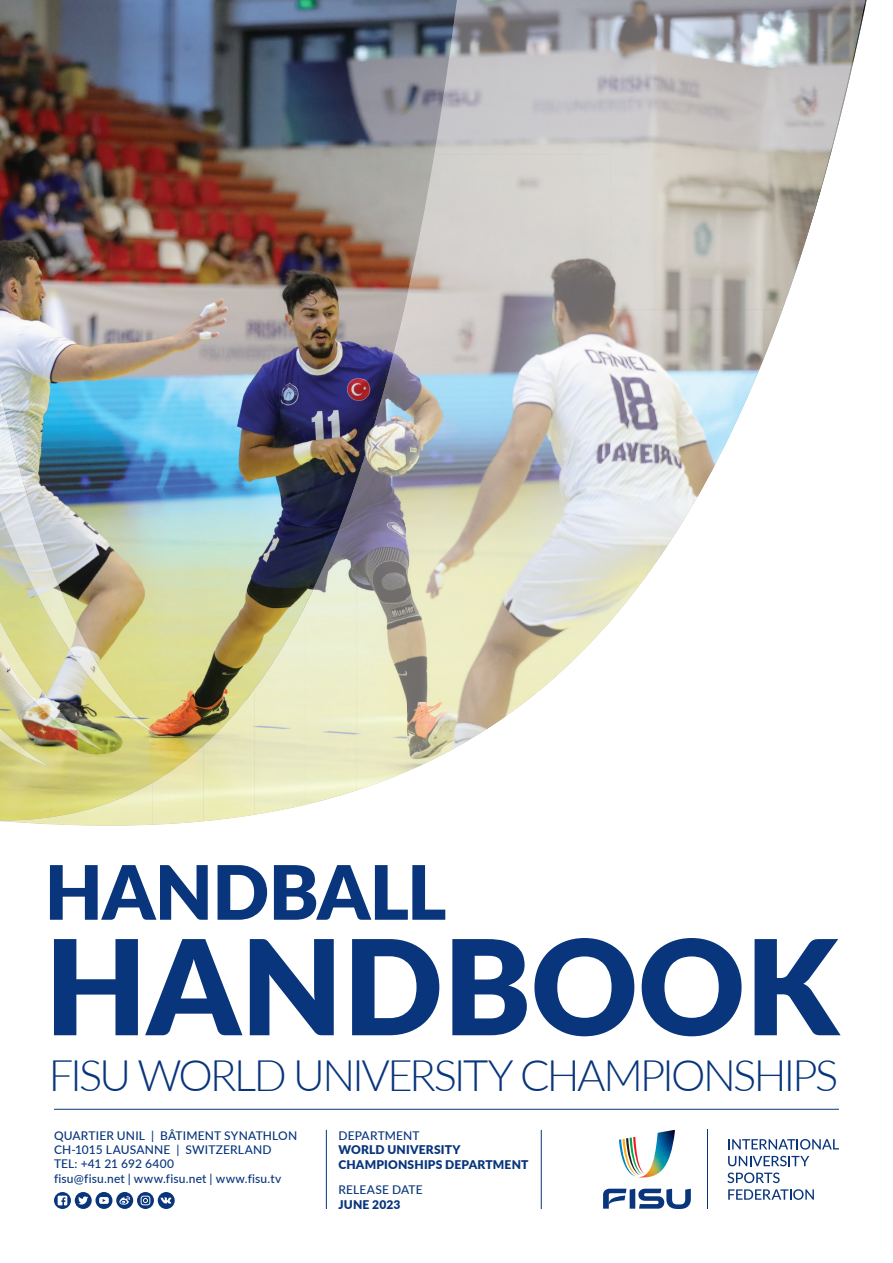
<style>
.page{position:relative;width:893px;height:1263px;background:#fff}
.page>*{position:absolute;margin:0;border:0;box-sizing:border-box;transform-origin:0 0}
.t1{font:900 132px "Lato";color:#08357c}
.t2{font:900 75px "Lato";letter-spacing:-.01em;color:#08357c}
.t3{font:300 43.5px "Lato";letter-spacing:-.06em;color:#08357c}
.t4{font:500 12px/14.4px "Lato";letter-spacing:.015em;color:#08357c}
.t5{font:900 12px/14.5px "Lato";letter-spacing:.015em;color:#08357c}
</style>
<div class="page">
<hr style="left:707px;top:1130px;width:1px;height:79px;background:#08357c">
<svg style="left:728px;top:1139px;width:111px;height:10px"></svg>
<svg style="left:728px;top:1156px;width:81px;height:10px"></svg>
<svg style="left:727px;top:1172px;width:53px;height:11px"></svg>
<svg style="left:728px;top:1189px;width:86px;height:11px"></svg>
<svg style="left:603px;top:1189px;width:88px;height:20px"></svg>
<svg style="left:619px;top:1130px;width:56px;height:48px"></svg>
<hr style="left:54px;top:1109px;width:785px;height:1px;background:#08357c">
<hr style="left:326px;top:1130px;width:1px;height:79px;background:#08357c">
<hr style="left:541px;top:1130px;width:1px;height:79px;background:#08357c">
<svg style="left:54px;top:1192px;width:121px;height:17px"></svg>
<img style="left:0;top:0;width:866px;height:285px">
<img style="left:0;top:285px;width:408px;height:537px">
<img style="left:434px;top:0;width:380px;height:154px">
<img style="left:814px;top:0;width:51px;height:211px">
<img style="left:407px;top:154px;width:408px;height:155px">
<img style="left:356px;top:294px;width:51px;height:497px">
<img style="left:407px;top:309px;width:204px;height:414px">
<img style="left:611px;top:309px;width:153px;height:207px">
<img style="left:763px;top:309px;width:20px;height:51px">
<img style="left:305px;top:482px;width:51px;height:323px">
<img style="left:611px;top:516px;width:75px;height:52px">
<img style="left:254px;top:605px;width:51px;height:210px">
<img style="left:611px;top:568px;width:41px;height:52px">
<img style="left:203px;top:689px;width:52px;height:132px">
<img style="left:152px;top:745px;width:52px;height:80px">
<img style="left:407px;top:722px;width:90px;height:49px">
<img style="left:0;top:782px;width:153px;height:44px">
<h2 class="t2" style="left:45px;top:836px;width:403px">HANDBALL</h2>
<h1 class="t1" style="left:45px;top:888px;width:795px">HANDBOOK</h1>
<h3 class="t3" style="left:49px;top:1045px;width:791px">FISU WORLD UNIVERSITY CHAMPIONSHIPS</h3>
<p class="t4" style="left:338px;top:1127px;width:83px">DEPARTMENT</p>
<p class="t5" style="left:338px;top:1142px;width:191px">WORLD UNIVERSITY<br>CHAMPIONSHIPS DEPARTMENT</p>
<p class="t4" style="left:338px;top:1182px;width:86px">RELEASE DATE</p>
<p class="t5" style="left:338px;top:1197px;width:64px">JUNE 2023</p>
<p class="t4" style="left:54px;top:1127px;width:245px">QUARTIER UNIL | BÂTIMENT SYNATHLON<br>CH-1015 LAUSANNE | SWITZERLAND<br>TEL: +41 21 692 6400<br>fisu@fisu.net | www.fisu.net | www.fisu.tv</p>
</div>
